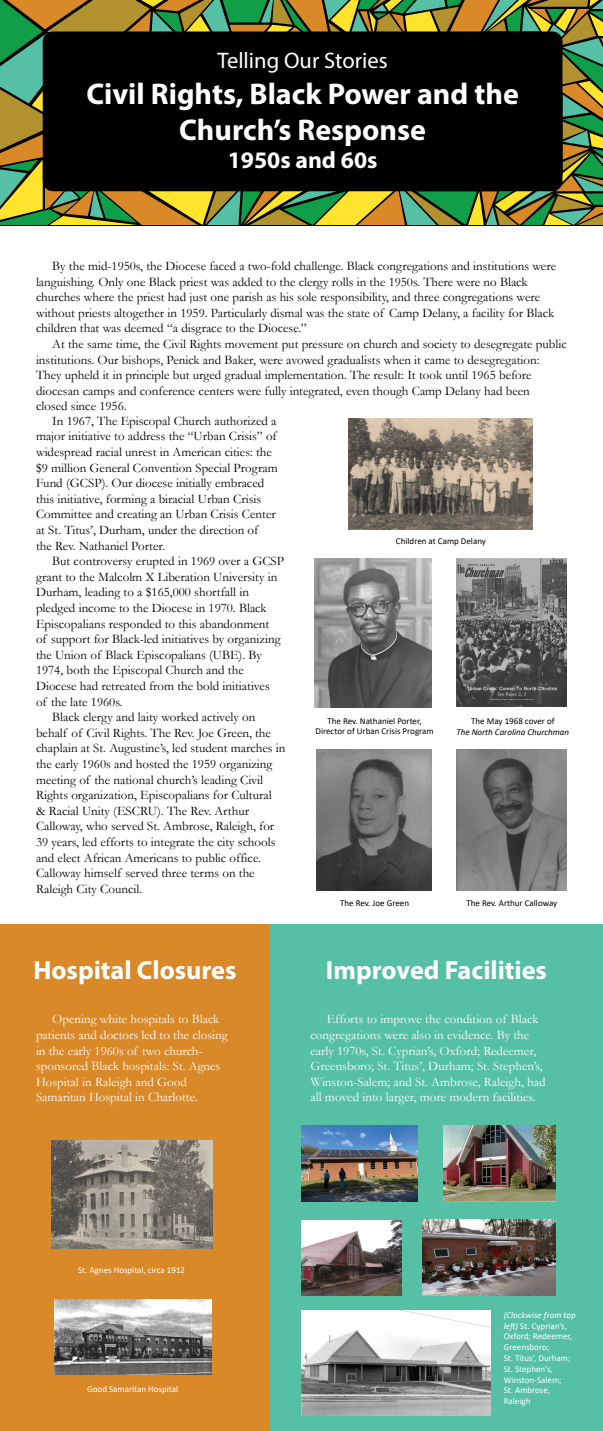
<style>
.page{position:relative;width:603px;height:1431px;background:#fff}
.page>*{position:absolute;margin:0;border:0;box-sizing:border-box;transform-origin:0 0}
.t1{font:700 30px/36px "Myriad Pro";color:#fff;text-align:center}
.t2{font:700 26.25px "Myriad Pro";color:#fff}
.t3{font:700 23.75px "Myriad Pro";color:#fff}
.t4{font:22.5px "Myriad Pro";color:#fff}
.t5{font:13px/15.6px "Garamond";color:#000}
.t6{font:13px/15.6px "Garamond";color:#fff}
.t7{font:9px/10.8px "Calibri";color:#fff}
.t8{font:9px/10.8px "Calibri";color:#000;text-align:center}
.t9{font:italic 9px "Calibri";color:#000}
.s1{font-style:italic}
</style>
<div class="page">
<svg style="left:0;top:0;width:603px;height:225px;background:#7d8c3b"></svg>
<div style="left:43px;top:32px;width:520px;height:159px;background:#000;border-radius:10px"></div>
<img style="left:315px;top:558px;width:117px;height:149px">
<div style="left:0;top:925px;width:270px;height:506px;background:#da8928"></div>
<div style="left:270px;top:925px;width:333px;height:506px;background:#55c0a4"></div>
<img style="left:52px;top:1141px;width:161px;height:107px">
<img style="left:349px;top:418px;width:183px;height:112px">
<img style="left:457px;top:558px;width:110px;height:148px">
<img style="left:302px;top:1125px;width:115px;height:77px">
<img style="left:423px;top:1220px;width:133px;height:76px">
<img style="left:301px;top:1311px;width:189px;height:104px">
<img style="left:444px;top:1125px;width:111px;height:77px">
<img style="left:302px;top:1221px;width:100px;height:75px">
<img style="left:54px;top:1300px;width:158px;height:75px">
<img style="left:316px;top:749px;width:116px;height:142px">
<img style="left:457px;top:749px;width:110px;height:142px">
<h3 class="t4" style="left:217px;top:46px;width:172px">Telling Our Stories</h3>
<h1 class="t1" style="left:86px;top:75px;width:434px">Civil Rights, Black Power and the<br>Church’s Response</h1>
<h3 class="t3" style="left:228px;top:145px;width:151px">1950s and 60s</h3>
<p class="t5" style="left:36px;top:258px;width:522px;text-indent:16px">By the mid-1950s, the Diocese faced a two-fold challenge. Black congregations and institutions were languishing. Only one Black priest was added to the clergy rolls in the 1950s. There were no Black churches where the priest had just one parish as his sole responsibility, and three congregations were without priests altogether in 1959. Particularly dismal was the state of Camp Delany, a facility for Black children that was deemed “a disgrace to the Diocese.”</p>
<p class="t5" style="left:36px;top:336px;width:532px;text-indent:16px">At the same time, the Civil Rights movement put pressure on church and society to desegregate public institutions. Our bishops, Penick and Baker, were avowed gradualists when it came to desegregation:<br>They upheld it in principle but urged gradual implementation. The result: It took until 1965 before diocesan camps and conference centers were fully integrated, even though Camp Delany had been<br>closed since 1956.</p>
<p class="t5" style="left:36px;top:413px;width:243px;text-indent:16px">In 1967, The Episcopal Church authorized a major initiative to address the “Urban Crisis” of widespread racial unrest in American cities: the $9 million General Convention Special Program Fund (GCSP). Our diocese initially embraced this initiative, forming a biracial Urban Crisis Committee and creating an Urban Crisis Center at St. Titus’, Durham, under the direction of<br>the Rev. Nathaniel Porter.</p>
<p class="t5" style="left:52px;top:553px;width:233px">But controversy erupted in 1969 over a GCSP</p>
<p class="t5" style="left:36px;top:569px;width:243px">grant to the Malcolm X Liberation University in</p>
<p class="t5" style="left:36px;top:584px;width:214px">Durham, leading to a $165,000 shortfall in</p>
<p class="t5" style="left:36px;top:600px;width:232px">pledged income to the Diocese in 1970. Black</p>
<p class="t5" style="left:36px;top:615px;width:235px">Episcopalians responded to this abandonment</p>
<p class="t5" style="left:36px;top:631px;width:246px">of support for Black-led initiatives by organizing</p>
<p class="t5" style="left:36px;top:647px;width:227px">the Union of Black Episcopalians (UBE). By</p>
<p class="t5" style="left:36px;top:662px;width:209px">1974, both the Episcopal Church and the</p>
<p class="t5" style="left:36px;top:678px;width:235px">Diocese had retreated from the bold initiatives</p>
<p class="t5" style="left:36px;top:693px;width:88px">of the late 1960s.</p>
<p class="t5" style="left:52px;top:709px;width:205px">Black clergy and laity worked actively on</p>
<p class="t5" style="left:36px;top:725px;width:237px">behalf of Civil Rights. The Rev. Joe Green, the</p>
<p class="t5" style="left:36px;top:740px;width:251px">chaplain at St. Augustine’s, led student marches in</p>
<p class="t5" style="left:36px;top:756px;width:238px">the early 1960s and hosted the 1959 organizing</p>
<p class="t5" style="left:36px;top:771px;width:229px">meeting of the national church’s leading Civil</p>
<p class="t5" style="left:36px;top:787px;width:237px">Rights organization, Episcopalians for Cultural</p>
<p class="t5" style="left:36px;top:803px;width:215px">&amp; Racial Unity (ESCRU). The Rev. Arthur</p>
<p class="t5" style="left:36px;top:818px;width:240px">Calloway, who served St. Ambrose, Raleigh, for</p>
<p class="t5" style="left:36px;top:834px;width:241px">39 years, led efforts to integrate the city schools</p>
<p class="t5" style="left:36px;top:849px;width:227px">and elect African Americans to public office.</p>
<p class="t5" style="left:36px;top:865px;width:220px">Calloway himself served three terms on the</p>
<p class="t5" style="left:36px;top:881px;width:108px">Raleigh City Council.</p>
<p class="t8" style="left:396px;top:535px;width:92px">Children at Camp Delany</p>
<p class="t8" style="left:316px;top:715px;width:120px">The Rev. Nathaniel Porter,<br>Director of Urban Crisis Program</p>
<p class="t8" style="left:471px;top:715px;width:85px">The May 1968 cover of</p>
<p class="t9" style="left:456px;top:725px;width:114px">The North Carolina Churchman</p>
<p class="t8" style="left:340px;top:897px;width:70px">The Rev. Joe Green</p>
<p class="t8" style="left:466px;top:897px;width:92px">The Rev. Arthur Calloway</p>
<h2 class="t2" style="left:33px;top:953px;width:205px">Hospital Closures</h2>
<h2 class="t2" style="left:326px;top:953px;width:223px">Improved Facilities</h2>
<p class="t6" style="left:36px;top:1011px;width:193px;text-indent:16px">Opening white hospitals to Black patients and doctors led to the closing in the early 1960s of two church&shy;sponsored Black hospitals: St. Agnes Hospital in Raleigh and Good Samaritan Hospital in Charlotte.</p>
<p class="t7" style="left:78px;top:1264px;width:109px">St. Agnes Hospital, circa 1912</p>
<p class="t7" style="left:87px;top:1383px;width:93px">Good Samaritan Hospital</p>
<p class="t6" style="left:310px;top:1011px;width:237px;text-indent:16px">Efforts to improve the condition of Black congregations were also in evidence. By the early 1970s, St. Cyprian’s, Oxford; Redeemer, Greensboro; St. Titus’, Durham; St. Stephen’s, Winston-Salem; and St. Ambrose, Raleigh, had all moved into larger, more modern facilities.</p>
<p class="t7" style="left:504px;top:1309px;width:74px"><span class="s1">(Clockwise from top left)</span> St. Cyprian’s,<br>Oxford; Redeemer,<br>Greensboro;<br>St. Titus’, Durham;<br>St. Stephen’s,<br>Winston-Salem;<br>St. Ambrose,<br>Raleigh</p>
</div>
